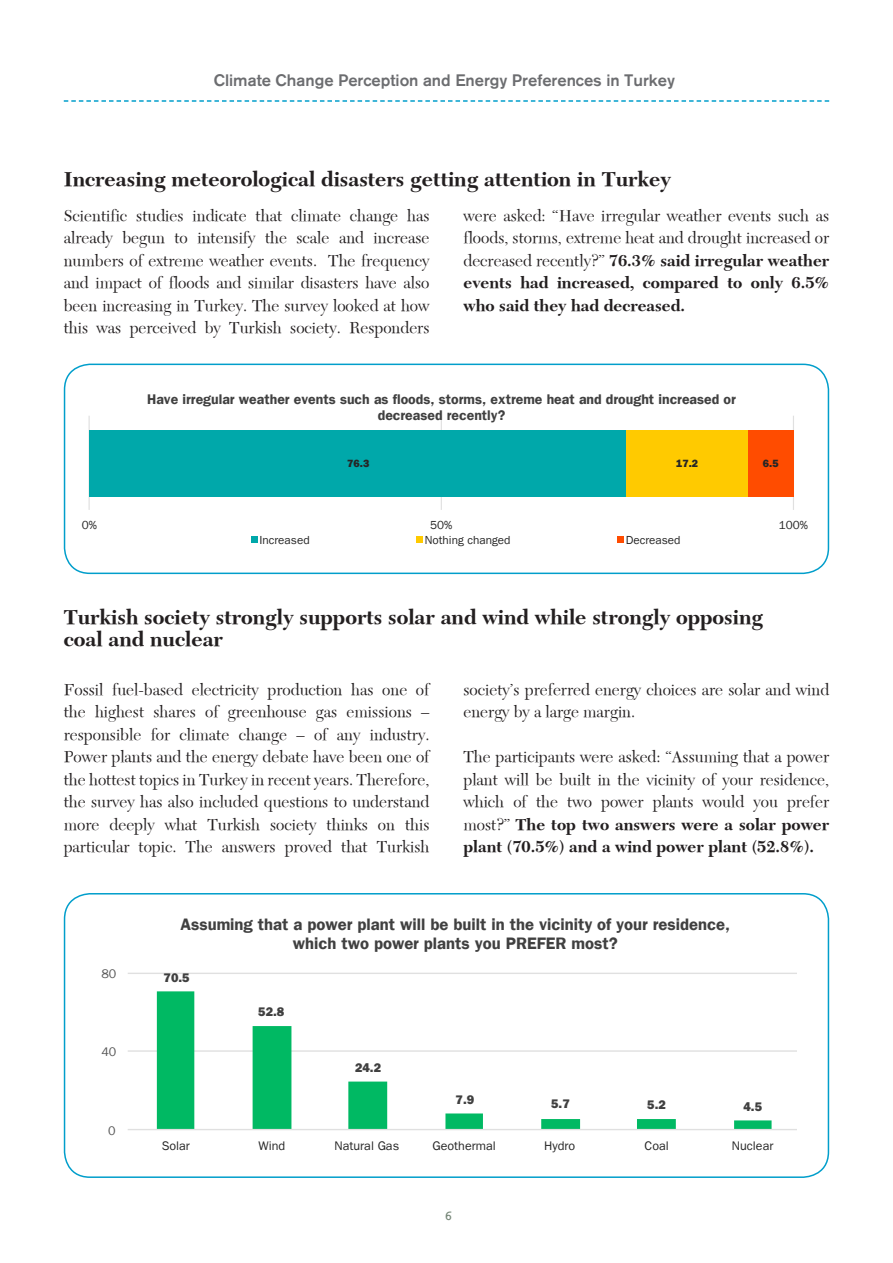
<style>
.page{position:relative;width:893px;height:1263px;background:#fff}
.page>*{position:absolute;margin:0;border:0;box-sizing:border-box;transform-origin:0 0}
.t1{font:700 21px/22.5px "New Caledonia";color:#231f20}
.t2{font:16.65px/19.5px "Franklin Gothic Demi";color:#404040;text-align:center}
.t3{font:16.5px/22.5px "New Caledonia";color:#231f20;text-align:justify}
.t4{font:500 16.5px "Volvo Sans";color:#6c6d70}
.t5{font:14.1px/16.4px "Franklin Gothic Demi";color:#404040;text-align:center}
.t6{font:700 13.5px "Courina";color:#768778}
.t7{font:12.45px "Franklin Gothic";color:#262626}
.t8{font:800 12.45px "Franklin Gothic";color:#404040}
.t9{font:12.45px "Franklin Gothic";color:#595959}
.t10{font:11.7px "Franklin Gothic";color:#262626}
.t11{font:800 10.5px "Franklin Gothic";color:#262626}
.s1{font-weight:700}
</style>
<div class="page">
<svg style="left:64px;top:100px;width:765px;height:2px"></svg>
<div style="left:64px;top:364px;width:765px;height:210px;border:2px solid #019ecb;border-radius:26px"></div>
<div style="left:64px;top:893px;width:765px;height:285px;border:2px solid #019ecb;border-radius:26px"></div>
<hr style="left:89px;top:416px;width:1px;height:94px;background:#e0e0e0">
<hr style="left:441px;top:416px;width:1px;height:94px;background:#e0e0e0">
<hr style="left:793px;top:416px;width:1px;height:94px;background:#e0e0e0">
<div style="left:89px;top:430px;width:537px;height:66px;background:#00a8aa"></div>
<div style="left:626px;top:430px;width:122px;height:66px;background:#ffca00"></div>
<div style="left:748px;top:430px;width:45px;height:66px;background:#ff4c00"></div>
<div style="left:251px;top:536px;width:6px;height:7px;background:#00a8aa"></div>
<div style="left:416px;top:536px;width:6px;height:7px;background:#ffca00"></div>
<div style="left:617px;top:536px;width:6px;height:7px;background:#ff4c00"></div>
<svg style="left:128px;top:972px;width:668px;height:158px"></svg>
<p class="t4" style="left:214px;top:70px;width:463px">Climate Change Perception and Energy Preferences in Turkey</p>
<p class="t1" style="left:64px;top:168px;width:609px">Increasing meteorological disasters getting attention in Turkey</p>
<p class="t3" style="left:64px;top:204px;width:367px">Scientific studies indicate that climate change has already begun to intensify the scale and increase numbers of extreme weather events. The frequency and impact of floods and similar disasters have also been increasing in Turkey. The survey looked at how this was perceived by Turkish society. Responders</p>
<p class="t3" style="left:463px;top:204px;width:367px">were asked: “Have irregular weather events such as floods, storms, extreme heat and drought increased or decreased recently?” <span class="s1">76.3% said irregular weather events had increased, compared to only 6.5% who said they had decreased.</span></p>
<p class="t5" style="left:147px;top:391px;width:590px">Have irregular weather events such as floods, storms, extreme heat and drought increased or decreased recently?</p>
<p class="t11" style="left:347px;top:457px;width:24px">76.3</p>
<p class="t11" style="left:676px;top:457px;width:24px">17.2</p>
<p class="t11" style="left:763px;top:457px;width:17px">6.5</p>
<p class="t10" style="left:82px;top:518px;width:17px">0%</p>
<p class="t10" style="left:430px;top:518px;width:24px">50%</p>
<p class="t10" style="left:779px;top:518px;width:31px">100%</p>
<p class="t10" style="left:260px;top:534px;width:52px">Increased</p>
<p class="t10" style="left:425px;top:534px;width:87px">Nothing changed</p>
<p class="t10" style="left:626px;top:534px;width:56px">Decreased</p>
<p class="t1" style="left:64px;top:606px;width:701px">Turkish society strongly supports solar and wind while strongly opposing coal and nuclear</p>
<p class="t3" style="left:64px;top:678px;width:367px">Fossil fuel-based electricity production has one of the highest shares of greenhouse gas emissions – responsible for climate change – of any industry.<br>Power plants and the energy debate have been one of the hottest topics in Turkey in recent years. Therefore, the survey has also included questions to understand more deeply what Turkish society thinks on this particular topic. The answers proved that Turkish</p>
<p class="t3" style="left:463px;top:678px;width:367px">society’s preferred energy choices are solar and wind energy by a large margin.</p>
<p class="t3" style="left:463px;top:746px;width:367px">The participants were asked: “Assuming that a power plant will be built in the vicinity of your residence, which of the two power plants would you prefer most?” <span class="s1">The top two answers were a solar power plant (70.5%) and a wind power plant (52.8%).</span></p>
<p class="t9" style="left:101px;top:967px;width:16px">80</p>
<p class="t9" style="left:101px;top:1045px;width:16px">40</p>
<p class="t9" style="left:108px;top:1123px;width:9px">0</p>
<p class="t2" style="left:180px;top:914px;width:551px">Assuming that a power plant will be built in the vicinity of your residence, which two power plants you PREFER most?</p>
<p class="t8" style="left:163px;top:970px;width:28px">70.5</p>
<p class="t8" style="left:258px;top:1004px;width:28px">52.8</p>
<p class="t8" style="left:355px;top:1060px;width:28px">24.2</p>
<p class="t8" style="left:456px;top:1092px;width:20px">7.9</p>
<p class="t8" style="left:551px;top:1097px;width:20px">5.7</p>
<p class="t8" style="left:647px;top:1098px;width:20px">5.2</p>
<p class="t8" style="left:743px;top:1099px;width:20px">4.5</p>
<p class="t7" style="left:162px;top:1138px;width:30px">Solar</p>
<p class="t7" style="left:258px;top:1138px;width:28px">Wind</p>
<p class="t7" style="left:335px;top:1138px;width:66px">Natural Gas</p>
<p class="t7" style="left:433px;top:1138px;width:65px">Geothermal</p>
<p class="t7" style="left:544px;top:1138px;width:32px">Hydro</p>
<p class="t7" style="left:645px;top:1138px;width:26px">Coal</p>
<p class="t7" style="left:732px;top:1138px;width:43px">Nuclear</p>
<p class="t6" style="left:445px;top:1209px;width:10px">6</p>
</div>
